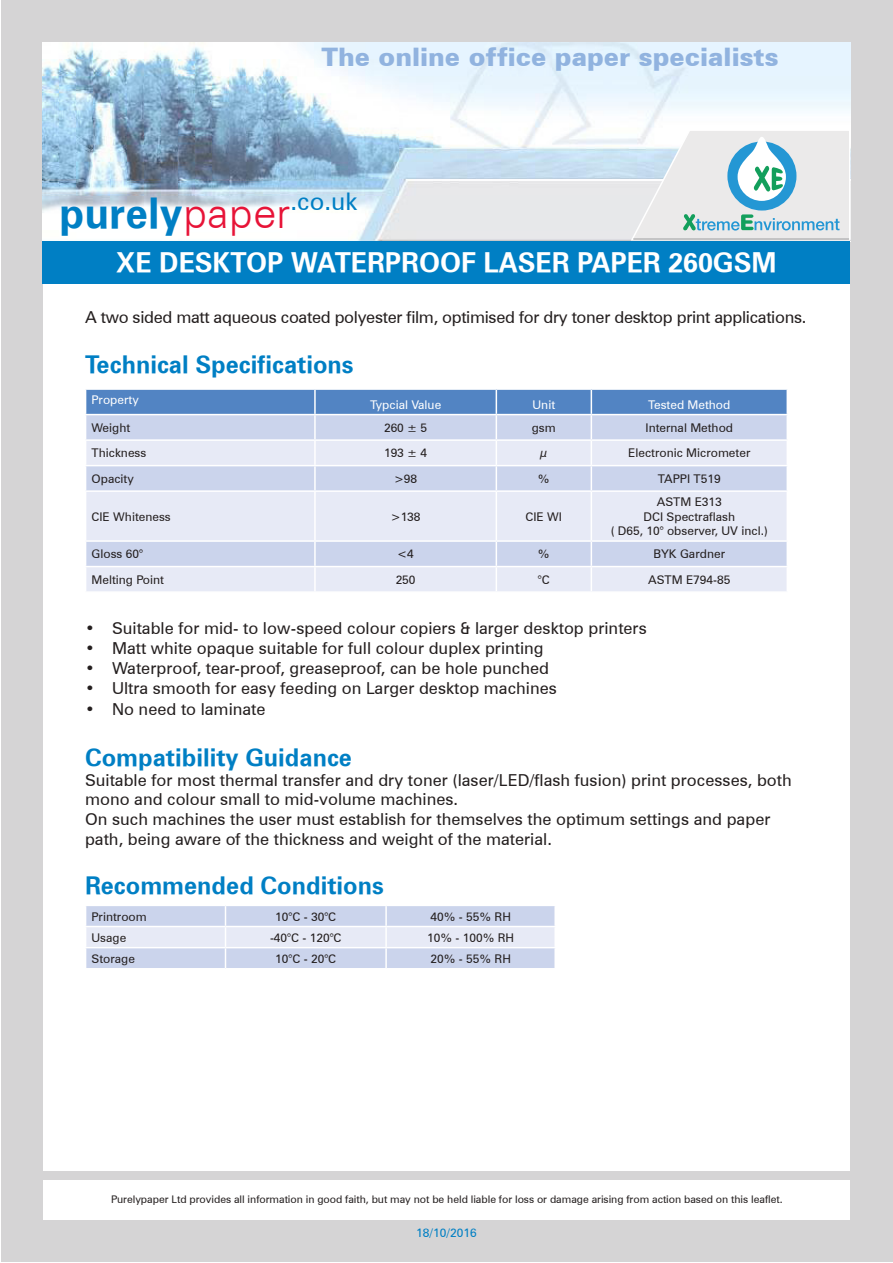
<style>
.page{position:relative;width:893px;height:1263px;background:#fff}
.page>*{position:absolute;margin:0;border:0;box-sizing:border-box;transform-origin:0 0}
.t1{font:41.55px "Zurich Bold BT";letter-spacing:.005em;color:#007fc4}
.t2{font:27px "Zurich Bold BT";color:#fff}
.t3{font:900 25.5px "Zurich BT";color:#91b3df}
.t4{font:24px "Zurich Bold BT";color:#007fc4}
.t5{font:16.5px/19.8px "Zurich BT";color:#241f1f}
.t6{font:16.5px "Zurich BT";letter-spacing:-.02em;color:#241f1f}
.t7{font:12px/14.4px "Zurich BT";color:#241f1f;text-align:center}
.t8{font:12px "Zurich BT";color:#fff}
.t9{font:12px "Zurich BT";color:#007fc4}
.t10{font:10.5px "Zurich BT";letter-spacing:-.005em;color:#241f1f}
.s1{font-family:"Zurich BT";font-weight:300;color:#e71337}
</style>
<div class="page">
<div style="left:1px;top:1px;width:891px;height:1261px;background:#d5d4d5"></div>
<div style="left:43px;top:43px;width:807px;height:1177px;background:#fff"></div>
<img style="left:43px;top:43px;width:807px;height:198px">
<div style="left:43px;top:241px;width:807px;height:43px;background:#007fc4"></div>
<svg style="left:630px;top:129px;width:221px;height:113px;background:#d0e0e6"></svg>
<hr style="left:633px;top:239px;width:216px;height:1px;background:#969698">
<div style="left:43px;top:1171px;width:807px;height:9px;background:#d5d4d5"></div>
<svg style="left:86px;top:492px;width:701px;height:99px;background:#e0e4f3"></svg>
<svg style="left:85px;top:389px;width:702px;height:101px;background:#b8c8e5"></svg>
<hr style="left:591px;top:465px;width:197px;height:1px;background:#fff">
<hr style="left:85px;top:540px;width:230px;height:2px;background:#fff">
<hr style="left:314px;top:492px;width:2px;height:48px;background:#fff">
<hr style="left:496px;top:492px;width:1px;height:48px;background:#fff">
<hr style="left:496px;top:540px;width:95px;height:2px;background:#fff">
<hr style="left:591px;top:492px;width:1px;height:48px;background:#fff">
<hr style="left:591px;top:540px;width:197px;height:2px;background:#fff">
<hr style="left:315px;top:540px;width:181px;height:2px;background:#fff">
<hr style="left:314px;top:542px;width:2px;height:24px;background:#fff">
<hr style="left:85px;top:566px;width:230px;height:1px;background:#fff">
<hr style="left:315px;top:566px;width:181px;height:1px;background:#fff">
<hr style="left:314px;top:567px;width:2px;height:24px;background:#fff">
<hr style="left:496px;top:566px;width:95px;height:1px;background:#fff">
<svg style="left:496px;top:542px;width:1px;height:49px"></svg>
<hr style="left:591px;top:566px;width:197px;height:1px;background:#fff">
<svg style="left:591px;top:542px;width:1px;height:49px"></svg>
<svg style="left:86px;top:906px;width:469px;height:63px;background:#d7ddf0"></svg>
<hr style="left:225px;top:947px;width:161px;height:1px;background:#fff">
<hr style="left:386px;top:926px;width:170px;height:1px;background:#fff">
<hr style="left:385px;top:927px;width:2px;height:20px;background:#fff">
<hr style="left:554px;top:927px;width:2px;height:20px;background:#fff">
<hr style="left:386px;top:947px;width:170px;height:1px;background:#fff">
<h3 class="t3" style="left:321px;top:42px;width:459px">The online office paper specialists</h3>
<h1 class="t1" style="left:59px;top:188px;width:300px">purely<span class="s1">paper</span><sup>.co.uk</sup></h1>
<h2 class="t2" style="left:116px;top:246px;width:662px">XE DESKTOP WATERPROOF LASER PAPER 260GSM</h2>
<p class="t6" style="left:85px;top:307px;width:723px">A two sided matt aqueous coated polyester film, optimised for dry toner desktop print applications.</p>
<h3 class="t4" style="left:85px;top:350px;width:270px">Technical Specifications</h3>
<p class="t8" style="left:92px;top:393px;width:49px">Property</p>
<p class="t8" style="left:370px;top:397px;width:73px">Typcial Value</p>
<p class="t8" style="left:533px;top:397px;width:24px">Unit</p>
<p class="t8" style="left:648px;top:397px;width:84px">Tested Method</p>
<p class="t7" style="left:92px;top:420px;width:40px">Weight</p>
<p class="t7" style="left:384px;top:420px;width:45px">260 ± 5</p>
<p class="t7" style="left:532px;top:420px;width:25px">gsm</p>
<p class="t7" style="left:645px;top:420px;width:89px">Internal Method</p>
<p class="t7" style="left:92px;top:446px;width:56px">Thickness</p>
<p class="t7" style="left:384px;top:446px;width:45px">193 ± 4</p>
<p class="t7" style="left:540px;top:446px;width:8px">µ</p>
<p class="t7" style="left:628px;top:446px;width:124px">Electronic Micrometer</p>
<p class="t7" style="left:92px;top:471px;width:44px">Opacity</p>
<p class="t7" style="left:394px;top:471px;width:25px">&gt;98</p>
<p class="t7" style="left:538px;top:471px;width:13px">%</p>
<p class="t7" style="left:658px;top:471px;width:64px">TAPPI T519</p>
<p class="t7" style="left:92px;top:509px;width:81px">CIE Whiteness</p>
<p class="t7" style="left:391px;top:509px;width:31px">&gt;138</p>
<p class="t7" style="left:526px;top:509px;width:38px">CIE WI</p>
<p class="t7" style="left:611px;top:495px;width:158px">ASTM E313<br>DCI Spectraflash<br>( D65, 10° observer, UV incl.)</p>
<p class="t7" style="left:92px;top:547px;width:53px">Gloss 60°</p>
<p class="t7" style="left:397px;top:547px;width:18px">&lt;4</p>
<p class="t7" style="left:538px;top:547px;width:13px">%</p>
<p class="t7" style="left:653px;top:547px;width:73px">BYK Gardner</p>
<p class="t7" style="left:92px;top:572px;width:74px">Melting Point</p>
<p class="t7" style="left:396px;top:572px;width:21px">250</p>
<p class="t7" style="left:538px;top:572px;width:13px">°C</p>
<p class="t7" style="left:648px;top:572px;width:84px">ASTM E794-85</p>
<p class="t5" style="left:85px;top:618px;width:563px">• Suitable for mid- to low-speed colour copiers &amp; larger desktop printers</p>
<p class="t5" style="left:85px;top:638px;width:460px">• Matt white opaque suitable for full colour duplex printing</p>
<p class="t5" style="left:85px;top:658px;width:466px">• Waterproof, tear-proof, greaseproof, can be hole punched</p>
<p class="t5" style="left:85px;top:678px;width:473px">• Ultra smooth for easy feeding on Larger desktop machines</p>
<p class="t5" style="left:85px;top:699px;width:182px">• No need to laminate</p>
<h3 class="t4" style="left:85px;top:743px;width:269px">Compatibility Guidance</h3>
<p class="t5" style="left:85px;top:770px;width:708px">Suitable for most thermal transfer and dry toner (laser/LED/flash fusion) print processes, both mono and colour small to mid-volume machines.<br>On such machines the user must establish for themselves the optimum settings and paper path, being aware of the thickness and weight of the material.</p>
<h3 class="t4" style="left:85px;top:870px;width:300px">Recommended Conditions</h3>
<p class="t7" style="left:92px;top:909px;width:57px">Printroom</p>
<p class="t7" style="left:275px;top:909px;width:62px">10°C - 30°C</p>
<p class="t7" style="left:430px;top:909px;width:82px">40% - 55% RH</p>
<p class="t7" style="left:92px;top:930px;width:36px">Usage</p>
<p class="t7" style="left:270px;top:930px;width:73px">-40°C - 120°C</p>
<p class="t7" style="left:427px;top:930px;width:89px">10% - 100% RH</p>
<p class="t7" style="left:92px;top:951px;width:45px">Storage</p>
<p class="t7" style="left:275px;top:951px;width:62px">10°C - 20°C</p>
<p class="t7" style="left:430px;top:951px;width:82px">20% - 55% RH</p>
<p class="t10" style="left:111px;top:1193px;width:673px">Purelypaper Ltd provides all information in good faith, but may not be held liable for loss or damage arising from action based on this leaflet.</p>
<p class="t9" style="left:416px;top:1225px;width:62px">18/10/2016</p>
</div>
